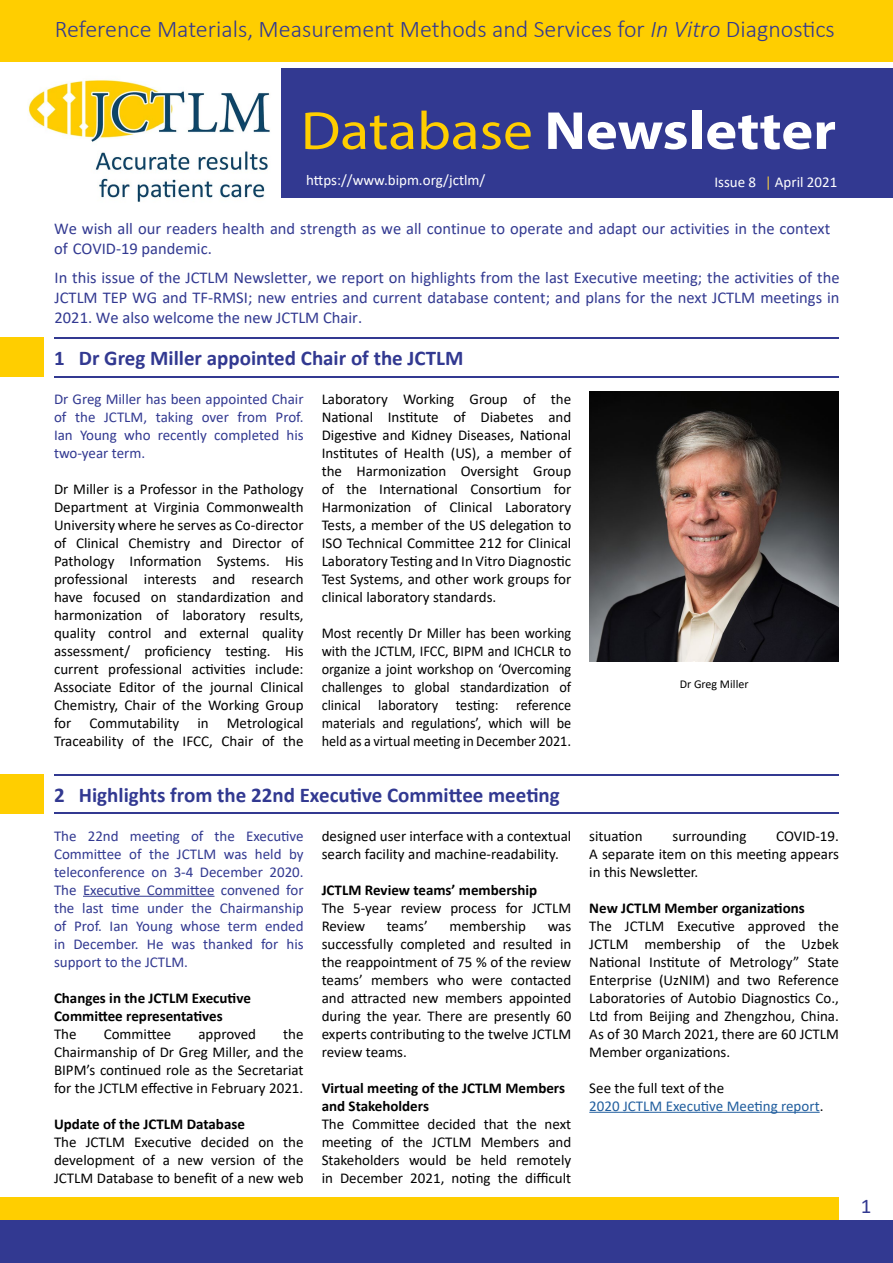
<style>
.page{position:relative;width:893px;height:1263px;background:#fff}
.page>*{position:absolute;margin:0;border:0;box-sizing:border-box;transform-origin:0 0}
.t1{font:700 54px "Myriad Pro";color:#fff;scale:1.12 1}
.t2{font:300 24px "Calibri";color:#323991}
.t3{font:700 21px "Calibri";color:#323991}
.t4{font:21px "Calibri";color:#323991}
.t5{font:16.5px/19.8px "Calibri";color:#323991}
.t6{font:15px/18px "Calibri";color:#000;text-align:justify}
.t7{font:15px/18px "Calibri";color:#323991;text-align:justify}
.t8{font:15px/18px "Calibri";color:#000;text-align:justify;scale:.95 1}
.t9{font:700 15px/18px "Calibri";color:#000}
.t10{font:15px/18px "Calibri";color:#215e9e}
.t11{font:15px "Calibri";color:#fff}
.t12{font:12px "Calibri";color:#000}
.s1{font-style:italic}
.s2{font-weight:400;color:#ffce00}
.s3{color:#000}
</style>
<div class="page">
<div style="left:0;top:1197px;width:839px;height:23px;background:#ffce00"></div>
<div style="left:0;top:1220px;width:893px;height:43px;background:#323991"></div>
<div style="left:280px;top:68px;width:613px;height:130px;background:#323991"></div>
<div style="left:0;top:0;width:893px;height:62px;background:#ffce00"></div>
<img style="left:28px;top:80px;width:242px;height:122px">
<div style="left:0;top:774px;width:44px;height:39px;background:#ffce00"></div>
<hr style="left:54px;top:812px;width:785px;height:1px;background:#323991">
<hr style="left:54px;top:774px;width:785px;height:1px;background:#323991">
<hr style="left:83px;top:896px;width:131px;height:1px;background:#323991">
<hr style="left:589px;top:1112px;width:231px;height:1px;background:#215e9e">
<div style="left:0;top:338px;width:44px;height:39px;background:#ffce00"></div>
<hr style="left:54px;top:376px;width:785px;height:1px;background:#323991">
<hr style="left:54px;top:338px;width:785px;height:1px;background:#323991">
<img style="left:589px;top:391px;width:250px;height:271px">
<h2 class="t2" style="left:55px;top:14px;width:781px">Reference Materials, Measurement Methods and Services for <span class="s1">In Vitro</span> Diagnostics</h2>
<h1 class="t1" style="left:301px;top:96px;width:479px"><span class="s2">Database</span> Newsletter</h1>
<p class="t11" style="left:306px;top:170px;width:181px">https://www.bipm.org/jctlm/</p>
<p class="t11" style="left:714px;top:171px;width:124px">Issue 8 April 2021</p>
<p class="t5" style="left:54px;top:218px;width:778px">We wish all our readers health and strength as we all continue to operate and adapt our activities in the context of COVID-19 pandemic.</p>
<p class="t5" style="left:55px;top:267px;width:786px;text-align:justify">In this issue of the JCTLM Newsletter, we report on highlights from the last Executive meeting; the activities of the JCTLM TEP WG and TF-RMSI; new entries and current database content; and plans for the next JCTLM meetings in 2021. We also welcome the new JCTLM Chair.</p>
<h3 class="t3" style="left:54px;top:343px;width:411px">1 Dr Greg Miller appointed Chair of the JCTLM</h3>
<p class="t7" style="left:54px;top:390px;width:251px">Dr Greg Miller has been appointed Chair of the JCTLM, taking over from Prof.<br>Ian Young who recently completed his two‑year term.</p>
<p class="t6" style="left:54px;top:480px;width:251px">Dr Miller is a Professor in the Pathology Department at Virginia Commonwealth University where he serves as Co-director of Clinical Chemistry and Director of Pathology Information Systems. His professional interests and research have focused on standardization and harmonization of laboratory results, quality control and external quality assessment/ proficiency testing. His current professional activities include:<br>Associate Editor of the journal Clinical Chemistry, Chair of the Working Group for Commutability in Metrological Traceability of the IFCC, Chair of the</p>
<p class="t6" style="left:322px;top:390px;width:251px">Laboratory Working Group of the National Institute of Diabetes and Digestive and Kidney Diseases, National Institutes of Health (US), a member of the Harmonization Oversight Group of the International Consortium for Harmonization of Clinical Laboratory Tests, a member of the US delegation to ISO Technical Committee 212 for Clinical Laboratory Testing and In Vitro Diagnostic Test Systems, and other work groups for clinical laboratory standards.</p>
<p class="t8" style="left:322px;top:624px;width:264px">Most recently Dr Miller has been working with the JCTLM, IFCC, BIPM and ICHCLR to organize a joint workshop on ‘Overcoming challenges to global standardization of clinical laboratory testing: reference materials and regulations’, which will be held as a virtual meeting in December 2021.</p>
<h3 class="t3" style="left:54px;top:780px;width:507px">2 Highlights from the 22nd Executive Committee meeting</h3>
<p class="t7" style="left:54px;top:826px;width:251px">The 22nd meeting of the Executive Committee of the JCTLM was held by teleconference on 3-4 December 2020.<br>The Executive Committee convened for the last time under the Chairmanship of Prof. Ian Young whose term ended in December. He was thanked for his support to the JCTLM.</p>
<p class="t9" style="left:54px;top:988px;width:198px">Changes in the JCTLM Executive<br>Committee representatives</p>
<p class="t6" style="left:54px;top:1024px;width:24px">The</p>
<p class="t6" style="left:104px;top:1024px;width:69px">Committee</p>
<p class="t6" style="left:198px;top:1024px;width:59px">approved</p>
<p class="t6" style="left:322px;top:826px;width:251px">designed user interface with a contextual search facility and machine-readability.</p>
<p class="t9" style="left:322px;top:880px;width:217px">JCTLM Review teams’ membership</p>
<p class="t6" style="left:322px;top:898px;width:251px">The 5-year review process for JCTLM<br>Review</p>
<p class="t6" style="left:387px;top:916px;width:43px">teams’</p>
<p class="t6" style="left:449px;top:916px;width:78px">membership</p>
<p class="t6" style="left:322px;top:916px;width:251px;text-indent:226px">was successfully completed and resulted in the reappointment of 75 % of the review teams’ members who were contacted and attracted new members appointed during the year. There are presently 60 experts contributing to the twelve JCTLM review teams.</p>
<p class="t9" style="left:322px;top:1078px;width:245px">Virtual meeting of the JCTLM Members and Stakeholders</p>
<p class="t6" style="left:322px;top:1114px;width:251px">The Committee decided that the next meeting of the JCTLM Members and Stakeholders would be held remotely in December 2021, noting the difficult</p>
<p class="t6" style="left:54px;top:1024px;width:251px;text-indent:229px">the Chairmanship of Dr Greg Miller, and the BIPM’s continued role as the Secretariat for the JCTLM effective in February 2021.</p>
<p class="t9" style="left:54px;top:1114px;width:192px">Update of the JCTLM Database</p>
<p class="t6" style="left:54px;top:1132px;width:251px">The JCTLM Executive decided on the development of a new version of the JCTLM Database to benefit of a new web</p>
<p class="t12" style="left:680px;top:675px;width:70px">Dr Greg Miller</p>
<p class="t6" style="left:589px;top:826px;width:55px">situation</p>
<p class="t6" style="left:672px;top:826px;width:75px">surrounding</p>
<p class="t6" style="left:589px;top:826px;width:251px;text-indent:187px">COVID-19.<br>A separate item on this meeting appears in this Newsletter.</p>
<p class="t9" style="left:589px;top:898px;width:217px">New JCTLM Member organizations</p>
<p class="t6" style="left:589px;top:916px;width:251px">The JCTLM Executive approved the JCTLM membership of the Uzbek National Institute of Metrology” State Enterprise (UzNIM) and two Reference Laboratories of Autobio Diagnostics Co., Ltd from Beijing and Zhengzhou, China.<br>As of 30 March 2021, there are 60 JCTLM Member organizations.</p>
<p class="t10" style="left:589px;top:1078px;width:236px"><span class="s3">See the full text of the<br></span>2020 JCTLM Executive Meeting report<span class="s3">.</span></p>
<h3 class="t4" style="left:861px;top:1191px;width:12px">1</h3>
</div>
